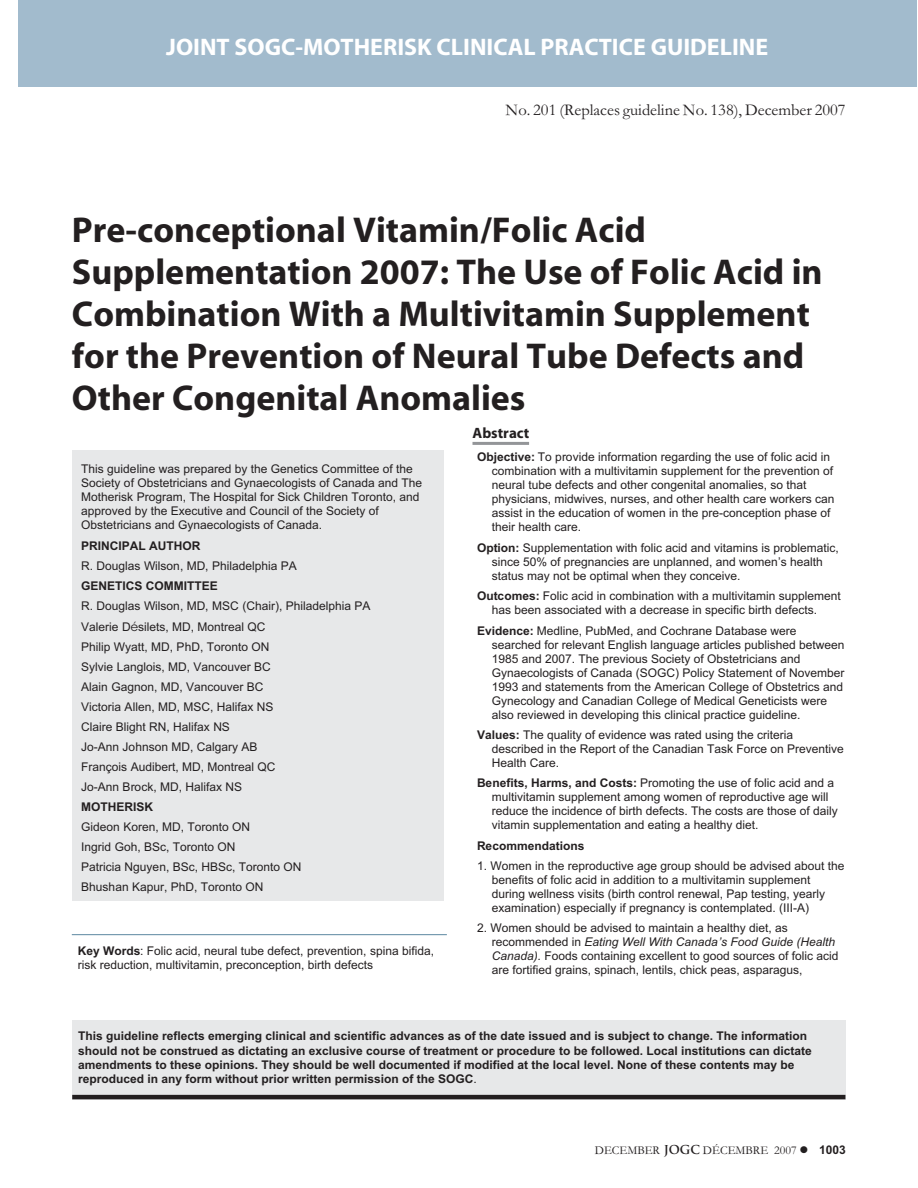
<style>
.page{position:relative;width:918px;height:1188px;background:#fff}
.page>*{position:absolute;margin:0;border:0;box-sizing:border-box;transform-origin:0 0}
.t1{font:700 36px/42px "Myriad";color:#231f20}
.t2{font:700 24px "Myriad";color:#fff}
.t3{font:16.5px "Garamond";color:#231f20}
.t4{font:700 15px "Myriad";color:#231f20}
.t5{font:12px/14px "Arial";color:#231f20}
.t6{font:700 12px/14.4px "Arial";color:#231f20}
.t7{font:12px "Garamond";color:#231f20}
.s1{font-weight:700}
.s2{font-style:italic}
.s3{font-family:"Avant Garde Bk BT"}
.s4{font-weight:400}
.s5{font-family:"Trajan";font-weight:700}
</style>
<div class="page">
<hr style="left:472px;top:442px;width:57px;height:3px;background:#939598">
<div style="left:18px;top:0;width:898px;height:86px;background:#a2bbcd"></div>
<div style="left:72px;top:450px;width:372px;height:451px;background:#e7e8e9"></div>
<hr style="left:72px;top:934px;width:375px;height:1px;background:#5c87a1">
<div style="left:72px;top:1020px;width:773px;height:79px;background:#e7e8e9"></div>
<hr style="left:72px;top:1095px;width:773px;height:4px;background:#231f20">
<h2 class="t2" style="left:166px;top:38px;width:604px">JOINT SOGC-MOTHERISK CLINICAL PRACTICE GUIDELINE</h2>
<h3 class="t3" style="left:506px;top:105px;width:342px">No. 201 (Replaces guideline No. 138), December 2007</h3>
<h1 class="t1" style="left:72px;top:211px;width:752px">Pre-conceptional Vitamin/Folic Acid Supplementation 2007: The Use of Folic Acid in Combination With a Multivitamin Supplement for the Prevention of Neural Tube Defects and Other Congenital Anomalies</h1>
<p class="t4" style="left:472px;top:427px;width:58px">Abstract</p>
<p class="t5" style="left:492px;top:451px;width:344px;text-indent:-15px"><span class="s1">Objective:</span> To provide information regarding the use of folic acid in combination with a multivitamin supplement for the prevention of neural tube defects and other congenital anomalies, so that physicians, midwives, nurses, and other health care workers can assist in the education of women in the pre-conception phase of their health care.</p>
<p class="t5" style="left:492px;top:542px;width:349px;text-indent:-15px"><span class="s1">Option:</span> Supplementation with folic acid and vitamins is problematic, since 50% of pregnancies are unplanned, and women’s health status may not be optimal when they conceive.</p>
<p class="t5" style="left:492px;top:590px;width:351px;text-indent:-15px"><span class="s1">Outcomes:</span> Folic acid in combination with a multivitamin supplement has been associated with a decrease in specific birth defects.</p>
<p class="t5" style="left:492px;top:625px;width:354px;text-indent:-15px"><span class="s1">Evidence:</span> Medline, PubMed, and Cochrane Database were searched for relevant English language articles published between 1985 and 2007. The previous Society of Obstetricians and Gynaecologists of Canada (SOGC) Policy Statement of November 1993 and statements from the American College of Obstetrics and Gynecology and Canadian College of Medical Geneticists were also reviewed in developing this clinical practice guideline.</p>
<p class="t5" style="left:492px;top:729px;width:354px;text-indent:-15px"><span class="s1">Values:</span> The quality of evidence was rated using the criteria described in the Report of the Canadian Task Force on Preventive<br>Health Care.</p>
<p class="t5" style="left:492px;top:777px;width:348px;text-indent:-15px"><span class="s1">Benefits, Harms, and Costs:</span> Promoting the use of folic acid and a multivitamin supplement among women of reproductive age will reduce the incidence of birth defects. The costs are those of daily vitamin supplementation and eating a healthy diet.</p>
<p class="t6" style="left:477px;top:839px;width:109px">Recommendations</p>
<p class="t5" style="left:492px;top:860px;width:354px;text-indent:-15px">1. Women in the reproductive age group should be advised about the benefits of folic acid in addition to a multivitamin supplement during wellness visits (birth control renewal, Pap testing, yearly examination) especially if pregnancy is contemplated. (III-A)</p>
<p class="t5" style="left:492px;top:922px;width:348px;text-indent:-15px">2. Women should be advised to maintain a healthy diet, as recommended in <span class="s2">Eating Well With Canada’s Food Guide (Health Canada).</span> Foods containing excellent to good sources of folic acid are fortified grains, spinach, lentils, chick peas, asparagus,</p>
<p class="t5" style="left:81px;top:463px;width:342px">This guideline was prepared by the Genetics Committee of the Society of Obstetricians and Gynaecologists of Canada and The Motherisk Program, The Hospital for Sick Children Toronto, and approved by the Executive and Council of the Society of Obstetricians and Gynaecologists of Canada.</p>
<p class="t6" style="left:81px;top:540px;width:121px">PRINCIPAL AUTHOR</p>
<p class="t5" style="left:81px;top:560px;width:217px">R. Douglas Wilson, MD, Philadelphia PA</p>
<p class="t6" style="left:81px;top:580px;width:138px">GENETICS COMMITTEE</p>
<p class="t5" style="left:81px;top:597px;width:291px;line-height:20.1px">R. Douglas Wilson, MD, MSC (Chair), Philadelphia PA Valerie D<span class="s3">é</span>silets, MD, Montreal QC<br>Philip Wyatt, MD, PhD, Toronto ON<br>Sylvie Langlois, MD, Vancouver BC<br>Alain Gagnon, MD, Vancouver BC<br>Victoria Allen, MD, MSC, Halifax NS<br>Claire Blight RN, Halifax NS<br>Jo-Ann Johnson MD, Calgary AB<br>François Audibert, MD, Montreal QC<br>Jo-Ann Brock, MD, Halifax NS</p>
<p class="t6" style="left:81px;top:801px;width:73px">MOTHERISK</p>
<p class="t5" style="left:81px;top:818px;width:222px;line-height:20px">Gideon Koren, MD, Toronto ON<br>Ingrid Goh, BSc, Toronto ON<br>Patricia Nguyen, BSc, HBSc, Toronto ON<br>Bhushan Kapur, PhD, Toronto ON</p>
<p class="t5" style="left:78px;top:945px;width:358px"><span class="s1">Key Words</span>: Folic acid, neural tube defect, prevention, spina bifida, risk reduction, multivitamin, preconception, birth defects</p>
<p class="t6" style="left:78px;top:1030px;width:735px">This guideline reflects emerging clinical and scientific advances as of the date issued and is subject to change. The information should not be construed as dictating an exclusive course of treatment or procedure to be followed. Local institutions can dictate amendments to these opinions. They should be well documented if modified at the local level. None of these contents may be reproduced in any form without prior written permission of the SOGC<span class="s4">.</span></p>
<p class="t7" style="left:595px;top:1146px;width:203px">DECEMBER <span class="s5">JOGC</span> DÉCEMBRE 2007</p>
<p class="t6" style="left:819px;top:1144px;width:28px">1003</p>
</div>
